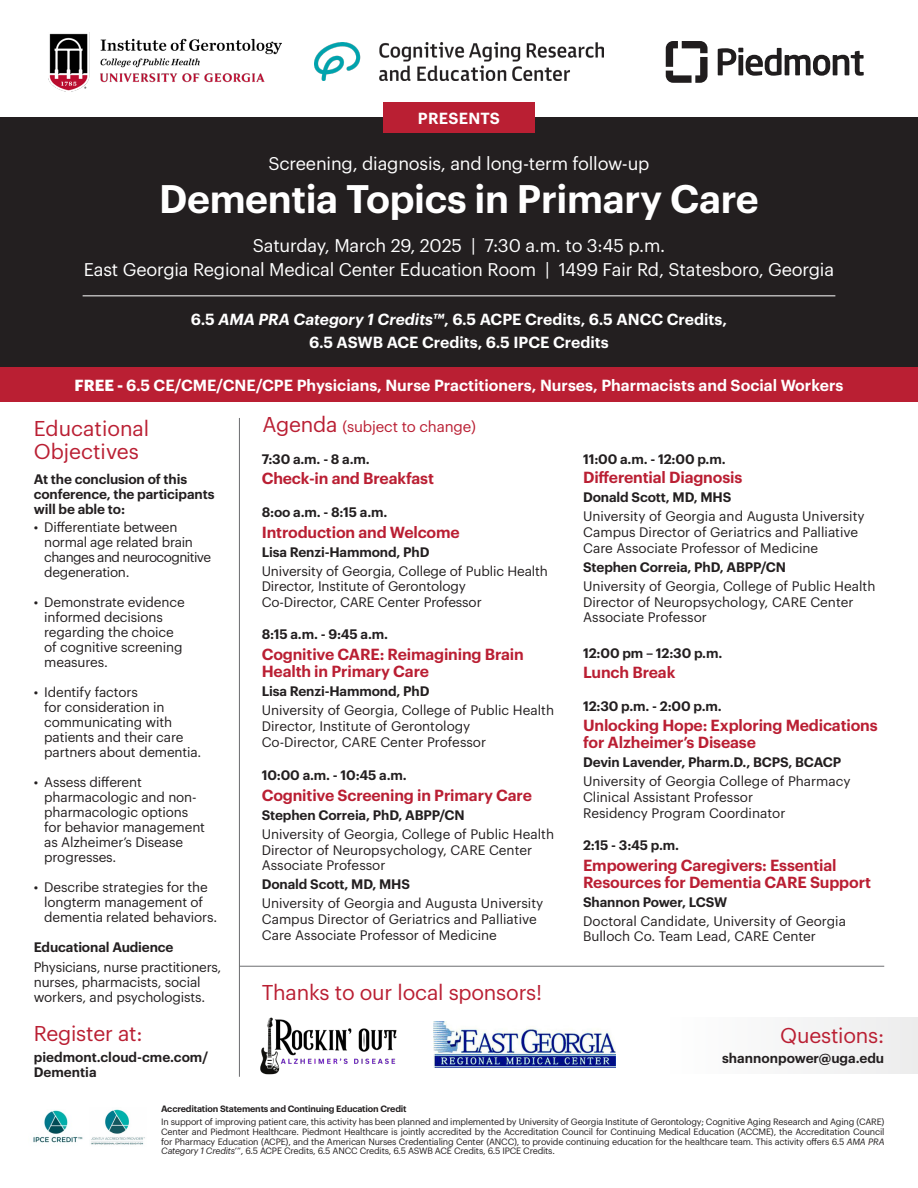
<style>
.page{position:relative;width:918px;height:1188px;background:#fff}
.page>*{position:absolute;margin:0;border:0;box-sizing:border-box;transform-origin:0 0}
.t1{font:600 39px "Graphik";letter-spacing:-.01em;color:#fff}
.t2{font:21px/23.2px "Graphik";letter-spacing:-.01em;color:#ba1f33}
.t3{font:18px/24px "Graphik";letter-spacing:-.01em;color:#fff;text-align:center}
.t4{font:600 15.75px/17.2px "Graphik";letter-spacing:-.01em;color:#ba1f33}
.t5{font:600 15.75px/22.5px "Graphik";color:#fff;text-align:center}
.t6{font:15px "Graphik";letter-spacing:-.01em;color:#ba1f33}
.t7{font:13.5px/15px "Graphik";letter-spacing:-.01em;color:#231f20}
.t8{font:600 13.5px/15px "Graphik";letter-spacing:-.01em;color:#231f20}
.t9{font:9px/9.8px "Graphik";letter-spacing:-.02em;color:#231f20;text-align:justify}
.t10{font:600 9px "Graphik";letter-spacing:-.02em;color:#231f20}
.s1{font-style:italic}
.s2{font-weight:700}
.s3{font-weight:900}
.s4{font-size:21px}
</style>
<div class="page">
<div style="left:669px;top:1017px;width:249px;height:57px;background:#f5f5f5"></div>
<div style="left:0;top:118px;width:918px;height:250px;background:#231f20"></div>
<div style="left:0;top:367px;width:918px;height:35px;background:#ba1f33"></div>
<hr style="left:239px;top:418px;width:1px;height:659px;background:#6c6d70">
<hr style="left:239px;top:966px;width:645px;height:1px;background:#6c6d70">
<img style="left:90px;top:1109px;width:55px;height:36px">
<img style="left:33px;top:1110px;width:50px;height:33px">
<hr style="left:83px;top:296px;width:752px;height:1px;background:#fff">
<img style="left:434px;top:1021px;width:182px;height:46px">
<img style="left:260px;top:1017px;width:137px;height:58px">
<svg style="left:718px;top:48px;width:146px;height:28px"></svg>
<svg style="left:666px;top:41px;width:42px;height:42px"></svg>
<img style="left:315px;top:43px;width:288px;height:38px">
<img style="left:49px;top:32px;width:232px;height:59px">
<div style="left:383px;top:102px;width:152px;height:30px;background:#ba1f33"></div>
<p class="t5" style="left:418px;top:105px;width:84px">PRESENTS</p>
<p class="t3" style="left:268px;top:150px;width:383px">Screening, diagnosis, and long-term follow-up</p>
<p class="t1" style="left:159px;top:169px;width:601px">Dementia Topics in Primary Care</p>
<p class="t3" style="left:84px;top:232px;width:752px">Saturday, March 29, 2025 | 7:30 a.m. to 3:45 p.m.<br>East Georgia Regional Medical Center Education Room | 1499 Fair Rd, Statesboro, Georgia</p>
<p class="t5" style="left:191px;top:307px;width:538px">6.5 <span class="s1">AMA PRA Category 1 Credits™</span>, 6.5 ACPE Credits, 6.5 ANCC Credits,<br>6.5 ASWB ACE Credits, 6.5 IPCE Credits</p>
<p class="t5" style="left:75px;top:373px;width:770px"><span class="s2">FREE</span> <span class="s3">-</span> 6.5 CE/CME/CNE/CPE Physicians, Nurse Practitioners, Nurses, Pharmacists and Social Workers</p>
<p class="t6" style="left:262px;top:415px;width:215px"><span class="s4">Agenda</span> (subject to change)</p>
<p class="t2" style="left:34px;top:415px;width:117px">Educational<br>Objectives</p>
<p class="t8" style="left:34px;top:470px;width:182px">At the conclusion of this conference, the participants will be able to:</p>
<p class="t7" style="left:44px;top:518px;width:168px;text-indent:-11px">• Differentiate between normal age related brain changes and neurocognitive degeneration.</p>
<p class="t7" style="left:44px;top:593px;width:142px;text-indent:-11px">• Demonstrate evidence informed decisions regarding the choice of cognitive screening measures.</p>
<p class="t7" style="left:44px;top:683px;width:159px;text-indent:-11px">• Identify factors<br>for consideration in communicating with patients and their care partners about dementia.</p>
<p class="t7" style="left:44px;top:773px;width:162px;text-indent:-11px">• Assess different pharmacologic and non&shy;pharmacologic options for behavior management as Alzheimer’s Disease progresses.</p>
<p class="t7" style="left:44px;top:878px;width:174px;text-indent:-11px">• Describe strategies for the longterm management of dementia related behaviors.</p>
<p class="t8" style="left:34px;top:938px;width:141px">Educational Audience</p>
<p class="t7" style="left:34px;top:959px;width:189px">Physicians, nurse practitioners, nurses, pharmacists, social workers, and psychologists.</p>
<p class="t2" style="left:34px;top:1020px;width:110px">Register at:</p>
<p class="t8" style="left:34px;top:1048px;width:176px">piedmont.cloud-cme.com/<br>Dementia</p>
<p class="t10" style="left:161px;top:1102px;width:247px">Accreditation Statements and Continuing Education Credit</p>
<p class="t9" style="left:161px;top:1116px;width:725px">In support of improving patient care, this activity has been planned and implemented by University of Georgia Institute of Gerontology; Cognitive Aging Research and Aging (CARE)<br>Center and Piedmont Healthcare. Piedmont Healthcare is jointly accredited by the Accreditation Council for Continuing Medical Education (ACCME), the Accreditation Council for Pharmacy Education (ACPE), and the American Nurses Credentialing Center (ANCC), to provide continuing education for the healthcare team. This activity offers 6.5 <span class="s1">AMA PRA Category 1 Credits</span>’”, 6.5 ACPE Credits, 6.5 ANCC Credits, 6.5 ASWB ACE Credits, 6.5 IPCE Credits.</p>
<p class="t8" style="left:262px;top:450px;width:110px">7:30 a.m. - 8 a.m.</p>
<p class="t4" style="left:262px;top:468px;width:174px">Check-in and Breakfast</p>
<p class="t8" style="left:262px;top:504px;width:127px">8:oo a.m. - 8:15 a.m.</p>
<p class="t4" style="left:262px;top:522px;width:200px">Introduction and Welcome</p>
<p class="t8" style="left:262px;top:543px;width:169px">Lisa Renzi-Hammond, PhD</p>
<p class="t7" style="left:262px;top:562px;width:288px;line-height:15.8px">University of Georgia, College of Public Health<br>Director, Institute of Gerontology<br>Co-Director, CARE Center Professor</p>
<p class="t8" style="left:262px;top:626px;width:128px">8:15 a.m. - 9:45 a.m.</p>
<p class="t4" style="left:262px;top:644px;width:264px">Cognitive CARE: Reimagining Brain<br>Health in Primary Care</p>
<p class="t8" style="left:262px;top:682px;width:169px">Lisa Renzi-Hammond, PhD</p>
<p class="t7" style="left:262px;top:701px;width:294px;line-height:16.2px">University of Georgia, College of Public Health<br>Director, Institute of Gerontology<br>Co-Director, CARE Center Professor</p>
<p class="t8" style="left:262px;top:767px;width:147px">10:00 a.m. - 10:45 a.m.</p>
<p class="t4" style="left:262px;top:785px;width:272px">Cognitive Screening in Primary Care</p>
<p class="t8" style="left:262px;top:806px;width:204px">Stephen Correia, PhD, ABPP/CN</p>
<p class="t7" style="left:262px;top:825px;width:294px;line-height:15.8px">University of Georgia, College of Public Health<br>Director of Neuropsychology, CARE Center<br>Associate Professor</p>
<p class="t8" style="left:262px;top:876px;width:150px">Donald Scott, MD, MHS</p>
<p class="t7" style="left:262px;top:894px;width:283px;line-height:15.8px">University of Georgia and Augusta University<br>Campus Director of Geriatrics and Palliative<br>Care Associate Professor of Medicine</p>
<p class="t8" style="left:583px;top:450px;width:144px">11:00 a.m. - 12:00 p.m.</p>
<p class="t4" style="left:583px;top:468px;width:161px">Differential Diagnosis</p>
<p class="t8" style="left:583px;top:489px;width:150px">Donald Scott, MD, MHS</p>
<p class="t7" style="left:583px;top:507px;width:283px;line-height:15.8px">University of Georgia and Augusta University<br>Campus Director of Geriatrics and Palliative<br>Care Associate Professor of Medicine</p>
<p class="t8" style="left:583px;top:558px;width:204px">Stephen Correia, PhD, ABPP/CN</p>
<p class="t7" style="left:583px;top:577px;width:294px;line-height:15.8px">University of Georgia, College of Public Health<br>Director of Neuropsychology, CARE Center<br>Associate Professor</p>
<p class="t8" style="left:583px;top:644px;width:141px">12:00 pm – 12:30 p.m.</p>
<p class="t4" style="left:583px;top:663px;width:94px">Lunch Break</p>
<p class="t8" style="left:583px;top:697px;width:140px">12:30 p.m. - 2:00 p.m.</p>
<p class="t4" style="left:583px;top:715px;width:296px">Unlocking Hope: Exploring Medications for Alzheimer’s Disease</p>
<p class="t8" style="left:583px;top:754px;width:260px">Devin Lavender, Pharm.D., BCPS, BCACP</p>
<p class="t7" style="left:583px;top:772px;width:269px;line-height:15.8px">University of Georgia College of Pharmacy<br>Clinical Assistant Professor<br>Residency Program Coordinator</p>
<p class="t8" style="left:583px;top:836px;width:98px">2:15 - 3:45 p.m.</p>
<p class="t4" style="left:583px;top:855px;width:289px">Empowering Caregivers: Essential<br>Resources for Dementia CARE Support</p>
<p class="t8" style="left:583px;top:893px;width:146px">Shannon Power, LCSW</p>
<p class="t7" style="left:583px;top:912px;width:264px;line-height:15.8px">Doctoral Candidate, University of Georgia<br>Bulloch Co. Team Lead, CARE Center</p>
<p class="t2" style="left:262px;top:979px;width:282px">Thanks to our local sponsors!</p>
<p class="t2" style="left:780px;top:1022px;width:105px">Questions:</p>
<p class="t8" style="left:722px;top:1050px;width:164px">shannonpower@uga.edu</p>
</div>
